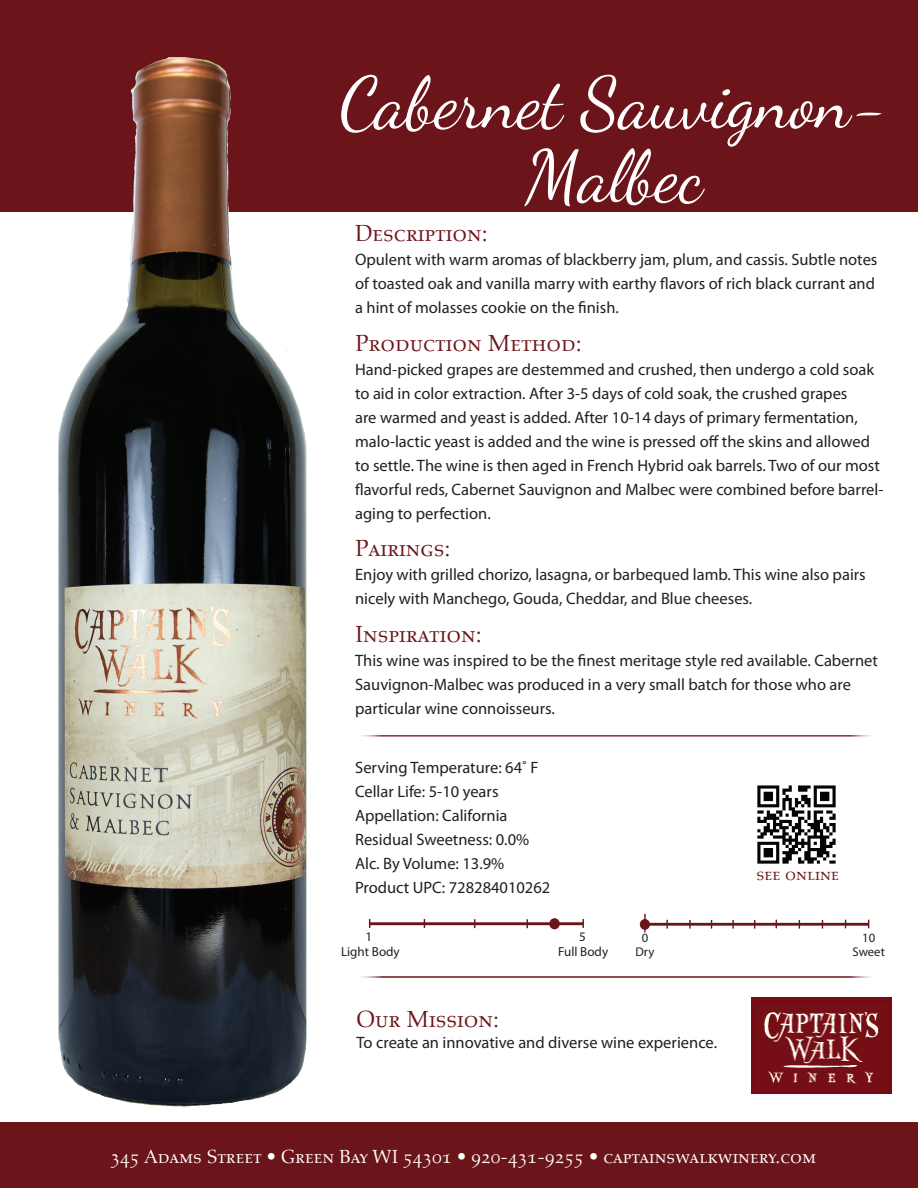
<style>
.page{position:relative;width:918px;height:1188px;background:#fff}
.page>*{position:absolute;margin:0;border:0;box-sizing:border-box;transform-origin:0 0}
.t1{font:72px/73.5px "Dancing Script";color:#fff;text-align:center}
.t2{font:24px "Aldus Roman SC";color:#6b151a}
.t3{font:19.5px "Aldus Roman SC";color:#fff}
.t4{font:18px "Aldus Roman SC";color:#6b151a}
.t5{font:16.5px/24px "Myriad Pro";color:#231f20}
.t6{font:13.05px "Myriad Pro";color:#231f20}
.t7{font:12.75px "Myriad Pro";color:#231f20}
</style>
<div class="page">
<div style="left:0;top:0;width:918px;height:212px;background:#6b151a"></div>
<div style="left:0;top:1122px;width:918px;height:66px;background:#6b151a"></div>
<img style="left:58px;top:57px;width:249px;height:1050px">
<hr style="left:355px;top:735px;width:523px;height:2px;background:#6b151a">
<hr style="left:370px;top:922px;width:213px;height:3px;background:#6b151a">
<div style="left:549px;top:918px;width:11px;height:11px;background:#6b151a;border-radius:50%"></div>
<svg style="left:582px;top:919px;width:2px;height:9px"></svg>
<hr style="left:645px;top:923px;width:224px;height:3px;background:#6b151a">
<svg style="left:644px;top:914px;width:2px;height:18px"></svg>
<svg style="left:689px;top:920px;width:2px;height:9px"></svg>
<svg style="left:666px;top:920px;width:2px;height:9px"></svg>
<svg style="left:732px;top:920px;width:2px;height:9px"></svg>
<div style="left:640px;top:919px;width:10px;height:11px;background:#6b151a;border-radius:50%"></div>
<hr style="left:355px;top:976px;width:523px;height:2px;background:#6b151a">
<img style="left:757px;top:785px;width:79px;height:79px">
<div style="left:752px;top:998px;width:140px;height:96px;background:#750c15"></div>
<img style="left:764px;top:1012px;width:115px;height:72px">
<h1 class="t1" style="left:340px;top:61px;width:550px">Cabernet Sauvignon-<br>Malbec</h1>
<h2 class="t2" style="left:355px;top:220px;width:134px">Description:</h2>
<p class="t5" style="left:355px;top:248px;width:524px">Opulent with warm aromas of blackberry jam, plum, and cassis. Subtle notes of toasted oak and vanilla marry with earthy flavors of rich black currant and a hint of molasses cookie on the finish.</p>
<h2 class="t2" style="left:355px;top:330px;width:228px">Production Method:</h2>
<p class="t5" style="left:355px;top:357px;width:530px">Hand-picked grapes are destemmed and crushed, then undergo a cold soak to aid in color extraction. After 3-5 days of cold soak, the crushed grapes<br>are warmed and yeast is added. After 10-14 days of primary fermentation, malo-lactic yeast is added and the wine is pressed off the skins and allowed to settle. The wine is then aged in French Hybrid oak barrels. Two of our most flavorful reds, Cabernet Sauvignon and Malbec were combined before barrel&shy;aging to perfection.</p>
<h2 class="t2" style="left:355px;top:535px;width:97px">Pairings:</h2>
<p class="t5" style="left:355px;top:563px;width:512px">Enjoy with grilled chorizo, lasagna, or barbequed lamb. This wine also pairs nicely with Manchego, Gouda, Cheddar, and Blue cheeses.</p>
<h2 class="t2" style="left:355px;top:621px;width:128px">Inspiration:</h2>
<p class="t5" style="left:355px;top:648px;width:524px">This wine was inspired to be the finest meritage style red available. Cabernet<br>Sauvignon-Malbec was produced in a very small batch for those who are particular wine connoisseurs.</p>
<p class="t5" style="left:355px;top:755px;width:197px">Serving Temperature: 64˚ F<br>Cellar Life: 5-10 years<br>Appellation: California<br>Residual Sweetness: 0.0%<br>Alc. By Volume: 13.9%<br>Product UPC: 728284010262</p>
<p class="t4" style="left:757px;top:864px;width:84px">see online</p>
<p class="t6" style="left:366px;top:929px;width:8px">1</p>
<p class="t6" style="left:579px;top:929px;width:8px">5</p>
<p class="t7" style="left:642px;top:930px;width:8px">0</p>
<p class="t7" style="left:862px;top:930px;width:15px">10</p>
<p class="t6" style="left:341px;top:944px;width:60px">Light Body</p>
<p class="t6" style="left:558px;top:944px;width:51px">Full Body</p>
<p class="t7" style="left:635px;top:944px;width:20px">Dry</p>
<p class="t7" style="left:853px;top:944px;width:34px">Sweet</p>
<h2 class="t2" style="left:357px;top:1006px;width:144px">Our Mission:</h2>
<p class="t5" style="left:357px;top:1030px;width:362px">To create an innovative and diverse wine experience.</p>
<p class="t3" style="left:110px;top:1145px;width:707px">345 Adams Street • Green Bay WI 54301 • 920-431-9255 • captainswalkwinery.com</p>
</div>
